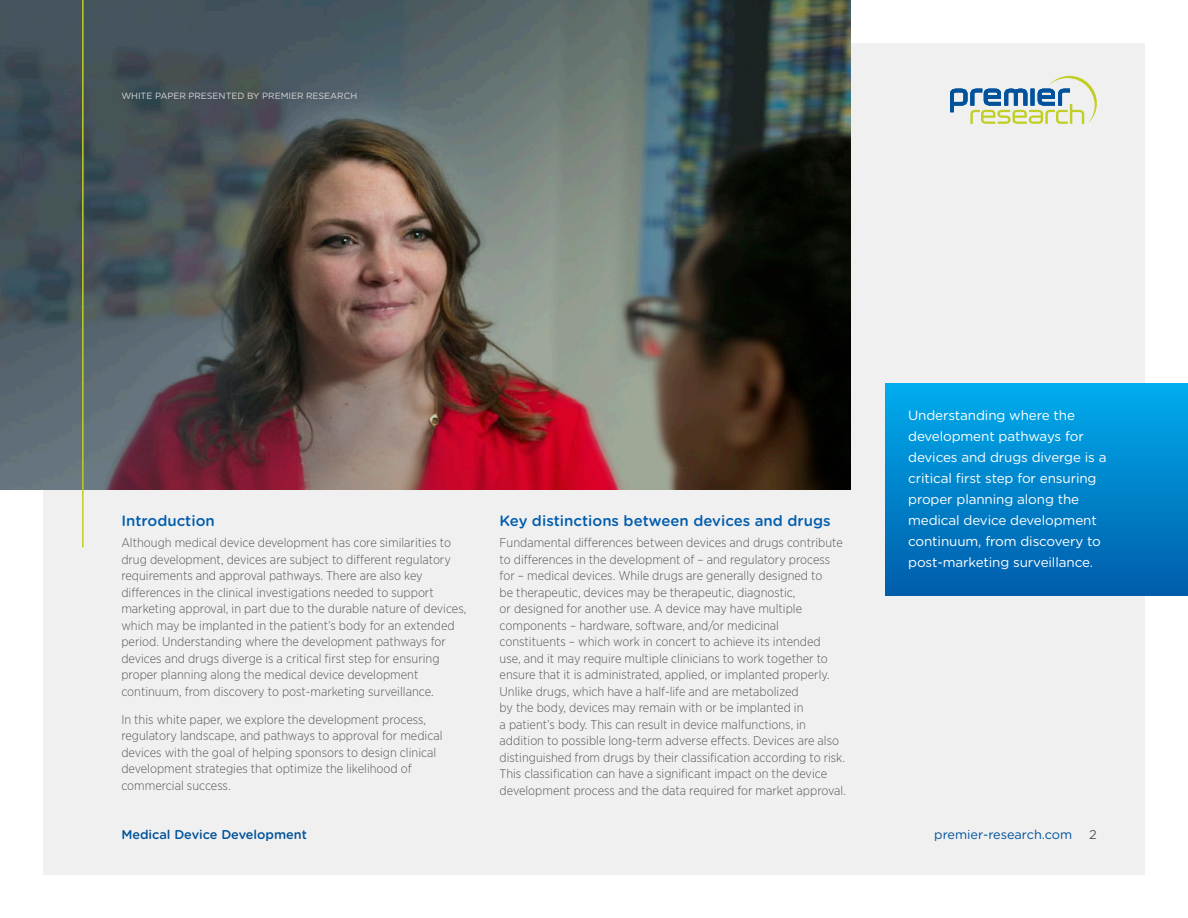
<style>
.page{position:relative;width:1188px;height:918px;background:#fff}
.page>*{position:absolute;margin:0;border:0;box-sizing:border-box;transform-origin:0 0}
.subhead_body{font:500 15px "Gotham Rounded";color:#015dac}
.white_copy_with_rule{font:13.5px/21px "Gotham Rounded";letter-spacing:-.01em;color:#fff}
.Body_Copy{font:300 12.75px/16.5px "Gotham Narrow";color:#57585a}
.t1{font:500 12.75px "Gotham Rounded";color:#01529a}
.t2{font:12.75px "Gotham Rounded";color:#01529a}
.t3{font:12.75px "Gotham Rounded";color:#57585a}
.t4{font:9px "Gotham Rounded";letter-spacing:-.005em;color:#d7d8da}
</style>
<div class="page">
<div style="left:43px;top:43px;width:1102px;height:832px;background:#f0f0f1"></div>
<svg style="left:950px;top:76px;width:147px;height:48px"></svg>
<div style="left:886px;top:384px;width:302px;height:212px;background:linear-gradient(to bottom,#00aced,#015cab)"></div>
<img style="left:0;top:0;width:851px;height:490px">
<hr style="left:82px;top:0;width:2px;height:548px;background:#c1ce23">
<div style="left:114px;top:85px;width:250px;height:23px;background:#231f20;opacity:.2"></div>
<p class="t4" style="left:121px;top:90px;width:237px">WHITE PAPER PRESENTED BY PREMIER RESEARCH</p>
<p class="subhead_body" style="left:121px;top:510px;width:95px">Introduction</p>
<p class="Body_Copy" style="left:121px;top:534px;width:347px">Although medical device development has core similarities to drug development, devices are subject to different regulatory requirements and approval pathways. There are also key differences in the clinical investigations needed to support marketing approval, in part due to the durable nature of devices, which may be implanted in the patient’s body for an extended period. Understanding where the development pathways for devices and drugs diverge is a critical first step for ensuring proper planning along the medical device development continuum, from discovery to post-marketing surveillance.</p>
<p class="Body_Copy" style="left:121px;top:711px;width:323px">In this white paper, we explore the development process, regulatory landscape, and pathways to approval for medical devices with the goal of helping sponsors to design clinical development strategies that optimize the likelihood of commercial success.</p>
<p class="subhead_body" style="left:500px;top:510px;width:332px">Key distinctions between devices and drugs</p>
<p class="Body_Copy" style="left:500px;top:534px;width:348px">Fundamental differences between devices and drugs contribute to differences in the development of – and regulatory process for – medical devices. While drugs are generally designed to<br>be therapeutic, devices may be therapeutic, diagnostic,<br>or designed for another use. A device may have multiple components – hardware, software, and/or medicinal constituents – which work in concert to achieve its intended<br>use, and it may require multiple clinicians to work together to ensure that it is administrated, applied, or implanted properly.<br>Unlike drugs, which have a half-life and are metabolized<br>by the body, devices may remain with or be implanted in<br>a patient’s body. This can result in device malfunctions, in addition to possible long-term adverse effects. Devices are also distinguished from drugs by their classification according to risk.<br>This classification can have a significant impact on the device development process and the data required for market approval.</p>
<p class="white_copy_with_rule" style="left:908px;top:404px;width:200px">Understanding where the development pathways for devices and drugs diverge is a critical first step for ensuring proper planning along the medical device development continuum, from discovery to post-marketing surveillance.</p>
<p class="t1" style="left:121px;top:825px;width:187px">Medical Device Development</p>
<p class="t2" style="left:934px;top:825px;width:139px">premier-research.com</p>
<p class="t3" style="left:1089px;top:826px;width:9px">2</p>
</div>
